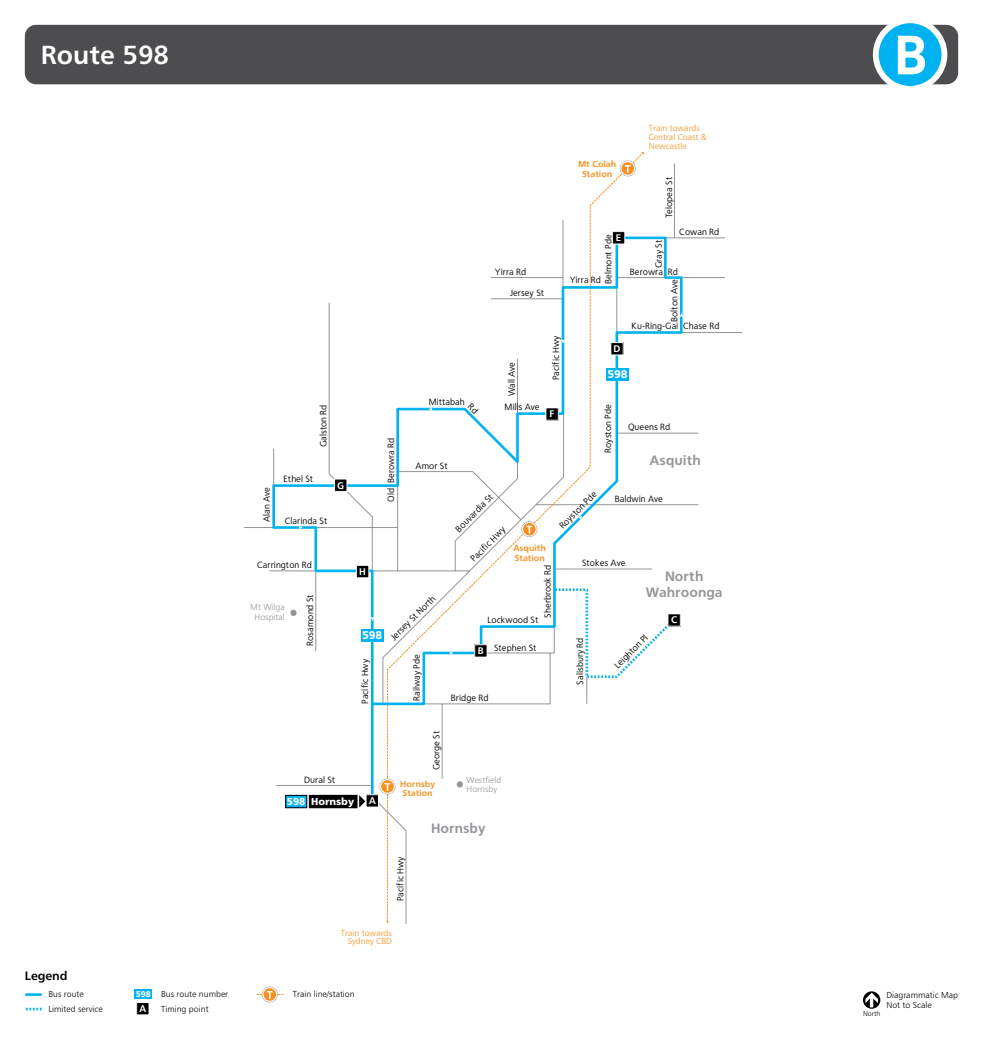
<style>
.page{position:relative;width:983px;height:1042px;background:#fff}
.page>*{position:absolute;margin:0;border:0;box-sizing:border-box;transform-origin:0 0}
.t1{font:500 26.25px "Trans Text Md";color:#fff}
.t2{font:500 13.12px/15.8px "Trans Text";color:#939598;text-align:center}
.t3{font:500 12.25px "Trans Text Md";color:#000}
.t4{font:700 10.85px "Trans Text";color:#fff}
.t5{font:700 10.15px "Trans Text Bd";color:#fff}
.t6{font:500 9.62px "Trans Text Md";color:#fff}
.t7{font:300 8.75px "Trans Text";color:#010101}
.t8{font:300 8.75px/9.6px "Trans Text Lt";color:#000}
.t9{font:300 8.75px/9.1px "Trans Text Lt";color:#f7901e;text-align:right}
.t10{font:500 8.75px/9.6px "Trans Text Md";color:#f7901e}
.t11{font:300 8.75px/9.6px "Trans Text Lt";color:#939598}
.t12{font:700 8.4px "Trans Text Bd";color:#fff}
.t13{font:300 7px "Trans Text Lt";color:#000}
</style>
<div class="page">
<svg style="left:619px;top:161px;width:16px;height:15px"></svg>
<svg style="left:271px;top:235px;width:412px;height:568px"></svg>
<svg style="left:552px;top:587px;width:126px;height:92px"></svg>
<svg style="left:428px;top:408px;width:4px;height:3px"></svg>
<svg style="left:561px;top:340px;width:3px;height:4px"></svg>
<svg style="left:679px;top:313px;width:3px;height:4px"></svg>
<svg style="left:371px;top:617px;width:3px;height:4px"></svg>
<svg style="left:449px;top:651px;width:4px;height:3px"></svg>
<svg style="left:578px;top:516px;width:4px;height:3px"></svg>
<div style="left:285px;top:795px;width:22px;height:13px;background:#00b3f0"></div>
<div style="left:285px;top:795px;width:22px;height:13px;border:1px solid #000"></div>
<div style="left:309px;top:795px;width:48px;height:13px;background:#000"></div>
<svg style="left:359px;top:795px;width:6px;height:12px"></svg>
<div style="left:366px;top:794px;width:12px;height:13px;background:#000"></div>
<div style="left:365px;top:794px;width:14px;height:13px;border:1px solid #fff"></div>
<div style="left:474px;top:645px;width:13px;height:12px;background:#000"></div>
<div style="left:474px;top:644px;width:13px;height:13px;border:1px solid #fff"></div>
<div style="left:667px;top:614px;width:13px;height:12px;background:#000"></div>
<div style="left:667px;top:613px;width:13px;height:13px;border:1px solid #fff"></div>
<div style="left:610px;top:342px;width:13px;height:13px;background:#000"></div>
<div style="left:610px;top:342px;width:13px;height:13px;border:1px solid #fff"></div>
<div style="left:612px;top:232px;width:12px;height:12px;background:#000"></div>
<div style="left:611px;top:231px;width:14px;height:13px;border:1px solid #fff"></div>
<div style="left:545px;top:408px;width:13px;height:12px;background:#000"></div>
<div style="left:545px;top:407px;width:13px;height:14px;border:1px solid #fff"></div>
<div style="left:334px;top:479px;width:13px;height:12px;background:#000"></div>
<div style="left:334px;top:478px;width:13px;height:14px;border:1px solid #fff"></div>
<div style="left:356px;top:565px;width:13px;height:13px;background:#000"></div>
<div style="left:356px;top:565px;width:13px;height:13px;border:1px solid #fff"></div>
<svg style="left:290px;top:610px;width:6px;height:6px"></svg>
<div style="left:456px;top:781px;width:7px;height:6px;background:#939598;border-radius:50%"></div>
<svg style="left:863px;top:991px;width:17px;height:17px"></svg>
<hr style="left:25px;top:993px;width:17px;height:3px;background:#00b3f0">
<svg style="left:25px;top:1007px;width:17px;height:3px"></svg>
<div style="left:135px;top:989px;width:17px;height:10px;background:#00b3f0"></div>
<div style="left:137px;top:1002px;width:12px;height:13px;background:#000"></div>
<div style="left:136px;top:1002px;width:13px;height:13px;border:1px solid #fff"></div>
<svg style="left:257px;top:986px;width:26px;height:16px"></svg>
<div style="left:25px;top:25px;width:932px;height:59px;background:#4d4d4f;border-radius:12px"></div>
<svg style="left:872px;top:23px;width:75px;height:63px;background:#6bc3e2"></svg>
<div style="left:606px;top:368px;width:22px;height:13px;background:#00b3f0"></div>
<div style="left:361px;top:629px;width:22px;height:13px;background:#00b3f0"></div>
<svg style="left:467px;top:403px;width:11px;height:11px"></svg>
<h1 class="t1" style="left:41px;top:38px;width:130px">Route 598</h1>
<h3 class="t3" style="left:25px;top:967px;width:44px">Legend</h3>
<p class="t7" style="left:318px;top:447px;width:44px;rotate:-90deg">Galston Rd</p>
<p class="t7" style="left:283px;top:473px;width:31px">Ethel St</p>
<p class="t7" style="left:285px;top:516px;width:44px">Clarinda St</p>
<p class="t7" style="left:257px;top:560px;width:56px">Carrington Rd</p>
<p class="t7" style="left:261px;top:522px;width:36px;rotate:-90deg">Alan Ave</p>
<p class="t11" style="left:250px;top:602px;width:36px;text-align:center">Mt Wilga<br>Hospital</p>
<p class="t7" style="left:305px;top:646px;width:53px;rotate:-90deg">Rosamond St</p>
<p class="t6" style="left:337px;top:479px;width:9px">G</p>
<p class="t7" style="left:495px;top:267px;width:33px">Yirra Rd</p>
<p class="t7" style="left:510px;top:288px;width:36px">Jersey St</p>
<p class="t7" style="left:506px;top:396px;width:36px;rotate:-90deg">Wall Ave</p>
<p class="t7" style="left:550px;top:380px;width:47px;rotate:-90deg">Pacific Hwy</p>
<p class="t10" style="left:578px;top:159px;width:40px;text-align:center">Mt Colah<br>Station</p>
<p class="t6" style="left:615px;top:232px;width:7px">E</p>
<p class="t7" style="left:603px;top:284px;width:51px;rotate:-90deg">Belmont Pde</p>
<p class="t7" style="left:569px;top:275px;width:33px">Yirra Rd</p>
<p class="t6" style="left:613px;top:343px;width:8px">D</p>
<p class="t9" style="left:648px;top:123px;width:59px;text-align:left">Train towards<br>Central Coast &amp;<br>Newcastle</p>
<p class="t7" style="left:663px;top:218px;width:43px;rotate:-90deg">Telopea St</p>
<p class="t7" style="left:679px;top:226px;width:42px">Cowan Rd</p>
<p class="t7" style="left:653px;top:268px;width:30px;rotate:-90deg">Gray St</p>
<p class="t7" style="left:629px;top:267px;width:50px">Berowra Rd</p>
<p class="t7" style="left:669px;top:322px;width:45px;rotate:-90deg">Bolton Ave</p>
<p class="t7" style="left:631px;top:321px;width:89px">Ku-Ring-Gai Chase Rd</p>
<p class="t4" style="left:607px;top:367px;width:21px">598</p>
<p class="t7" style="left:428px;top:397px;width:37px">Mittabah</p>
<p class="t7" style="left:504px;top:402px;width:37px">Mills Ave</p>
<p class="t7" style="left:602px;top:453px;width:50px;rotate:-90deg">Royston Pde</p>
<p class="t6" style="left:549px;top:408px;width:6px">F</p>
<p class="t7" style="left:628px;top:421px;width:44px">Queens Rd</p>
<p class="t7" style="left:385px;top:502px;width:66px;rotate:-90deg">Old Berowra Rd</p>
<h2 class="t2" style="left:649px;top:452px;width:53px">Asquith</h2>
<p class="t7" style="left:415px;top:461px;width:34px">Amor St</p>
<p class="t7" style="left:557px;top:523px;width:50px;rotate:-45deg">Royston Pde</p>
<p class="t7" style="left:453px;top:526px;width:51px;rotate:-45deg">Bouvardia St</p>
<p class="t7" style="left:614px;top:493px;width:50px">Baldwin Ave</p>
<p class="t7" style="left:468px;top:556px;width:47px;rotate:-45deg">Pacific H wy</p>
<p class="t10" style="left:513px;top:543px;width:34px">Asquith<br>Station</p>
<p class="t7" style="left:582px;top:558px;width:45px">Stokes Ave</p>
<p class="t7" style="left:542px;top:617px;width:55px;rotate:-90deg">Sherbrook Rd</p>
<p class="t6" style="left:359px;top:565px;width:8px">H</p>
<h2 class="t2" style="left:645px;top:568px;width:78px">North<br>Wahroonga</h2>
<p class="t7" style="left:388px;top:635px;width:61px;rotate:-45deg">Jersey St N orth</p>
<p class="t7" style="left:487px;top:614px;width:52px">Lockwood St</p>
<p class="t6" style="left:670px;top:614px;width:8px">C</p>
<p class="t4" style="left:362px;top:628px;width:21px">598</p>
<p class="t7" style="left:574px;top:684px;width:49px;rotate:-90deg">Salisbury Rd</p>
<p class="t7" style="left:612px;top:663px;width:45px;rotate:-45deg">Leighton Pl</p>
<p class="t7" style="left:494px;top:642px;width:44px">Stephen St</p>
<p class="t6" style="left:478px;top:645px;width:7px">B</p>
<p class="t7" style="left:411px;top:701px;width:48px;rotate:-90deg">Railway Pde</p>
<p class="t7" style="left:359px;top:704px;width:47px;rotate:-90deg">Pacific Hwy</p>
<p class="t7" style="left:450px;top:693px;width:39px">Bridge Rd</p>
<p class="t7" style="left:431px;top:770px;width:41px;rotate:-90deg">George St</p>
<p class="t7" style="left:304px;top:774px;width:33px">Dural St</p>
<p class="t5" style="left:287px;top:795px;width:69px">598 Hornsby</p>
<p class="t6" style="left:369px;top:795px;width:8px">A</p>
<p class="t10" style="left:400px;top:779px;width:36px">Hornsby<br>Station</p>
<p class="t11" style="left:466px;top:774px;width:36px">Westfield<br>Hornsby</p>
<p class="t7" style="left:395px;top:901px;width:47px;rotate:-90deg">Pacific Hwy</p>
<h2 class="t2" style="left:431px;top:820px;width:56px">Hornsby</h2>
<p class="t9" style="left:341px;top:928px;width:53px;line-height:8.6px">Train towards<br>Sydney CBD</p>
<p class="t8" style="left:48px;top:989px;width:37px">Bus route</p>
<p class="t8" style="left:293px;top:989px;width:63px">Train line/station</p>
<p class="t8" style="left:48px;top:1004px;width:56px">Limited service</p>
<p class="t8" style="left:161px;top:986px;width:69px;line-height:15.4px">Bus route number<br>Timing point</p>
<p class="t12" style="left:136px;top:989px;width:17px">598</p>
<p class="t6" style="left:139px;top:1002px;width:8px">A</p>
<p class="t8" style="left:886px;top:990px;width:73px">Diagrammatic Map<br>Not to Scale</p>
<p class="t13" style="left:862px;top:1009px;width:19px">North</p>
</div>
